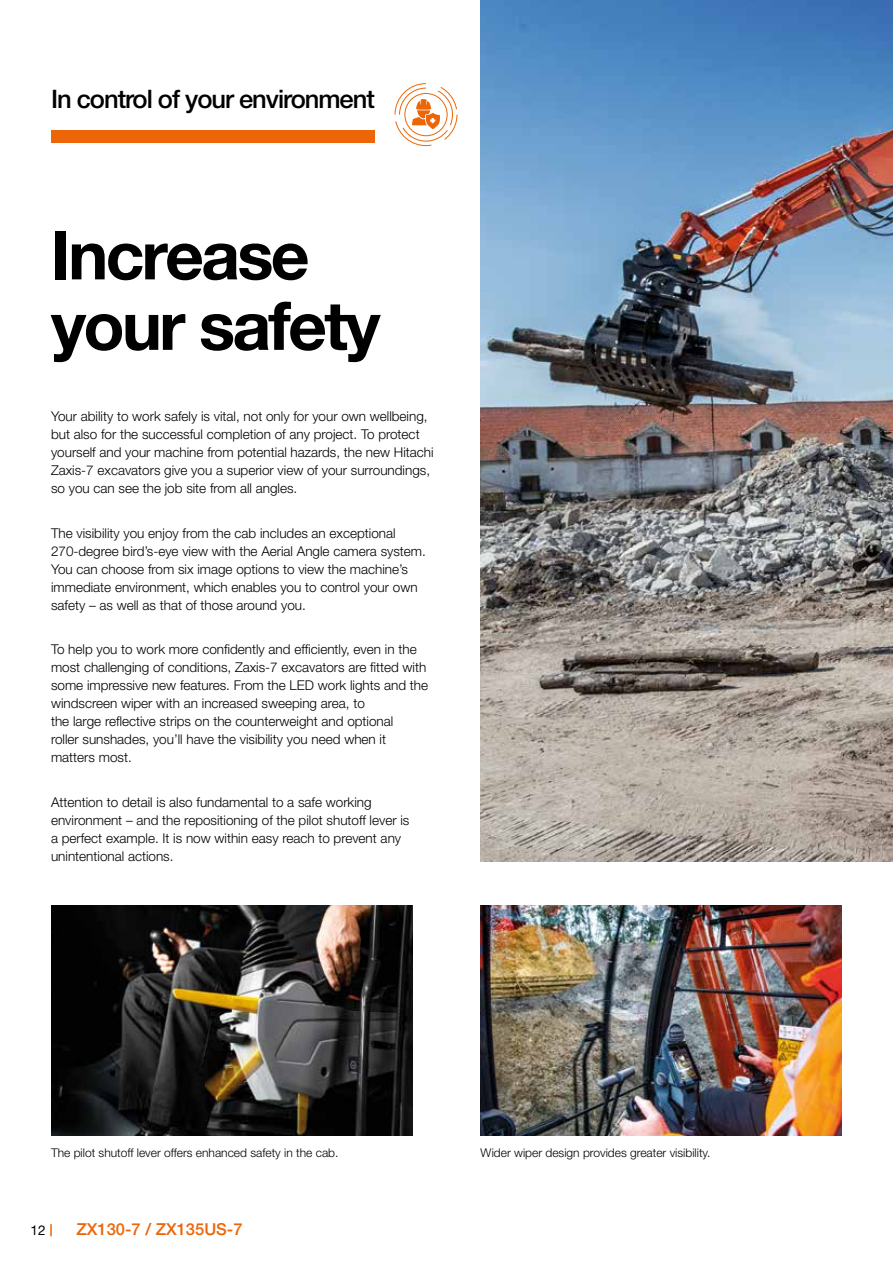
<style>
.page{position:relative;width:893px;height:1263px;background:#fff}
.page>*{position:absolute;margin:0;border:0;box-sizing:border-box;transform-origin:0 0}
.t1{font:700 67.5px/70.5px "Helvetica Neue LT Pro";letter-spacing:-.04em;color:#000}
.t2{font:500 25.5px "Helvetica Neue LT Pro";letter-spacing:-.04em;color:#000}
.t3{font:500 16.5px "Helvetica Neue LT Pro";color:#ec6608}
.t4{font:300 13.5px/18px "Helvetica Neue LT Pro";color:#000}
.t5{font:13.5px "Helvetica Neue LT Pro";color:#000}
.t6{font:300 12px "Helvetica Neue LT Pro";color:#000}
</style>
<div class="page">
<svg style="left:50px;top:1224px;width:2px;height:12px"></svg>
<img style="left:480px;top:0;width:413px;height:861px">
<img style="left:480px;top:906px;width:362px;height:229px">
<img style="left:51px;top:906px;width:361px;height:229px">
<div style="left:51px;top:130px;width:323px;height:13px;background:#ec6608"></div>
<svg style="left:394px;top:83px;width:64px;height:64px"></svg>
<h2 class="t2" style="left:51px;top:89px;width:325px">In control of your environment</h2>
<h1 class="t1" style="left:51px;top:226px;width:331px">Increase your safety</h1>
<p class="t4" style="left:51px;top:409px;width:384px">Your ability to work safely is vital, not only for your own wellbeing, but also for the successful completion of any project. To protect yourself and your machine from potential hazards, the new Hitachi Zaxis-7 excavators give you a superior view of your surroundings, so you can see the job site from all angles.</p>
<p class="t4" style="left:51px;top:525px;width:376px">The visibility you enjoy from the cab includes an exceptional 270-degree bird’s-eye view with the Aerial Angle camera system.<br>You can choose from six image options to view the machine’s immediate environment, which enables you to control your own safety – as well as that of those around you.</p>
<p class="t4" style="left:51px;top:642px;width:379px">To help you to work more confidently and efficiently, even in the most challenging of conditions, Zaxis-7 excavators are fitted with some impressive new features. From the LED work lights and the windscreen wiper with an increased sweeping area, to<br>the large reflective strips on the counterweight and optional<br>roller sunshades, you’ll have the visibility you need when it matters most.</p>
<p class="t4" style="left:51px;top:794px;width:360px">Attention to detail is also fundamental to a safe working environment – and the repositioning of the pilot shutoff lever is a perfect example. It is now within easy reach to prevent any unintentional actions.</p>
<p class="t6" style="left:51px;top:1148px;width:289px">The pilot shutoff lever offers enhanced safety in the cab.</p>
<p class="t5" style="left:31px;top:1225px;width:17px">12</p>
<p class="t3" style="left:77px;top:1223px;width:167px">ZX130-7 / ZX135US-7</p>
<p class="t6" style="left:480px;top:1148px;width:231px">Wider wiper design provides greater visibility.</p>
</div>
